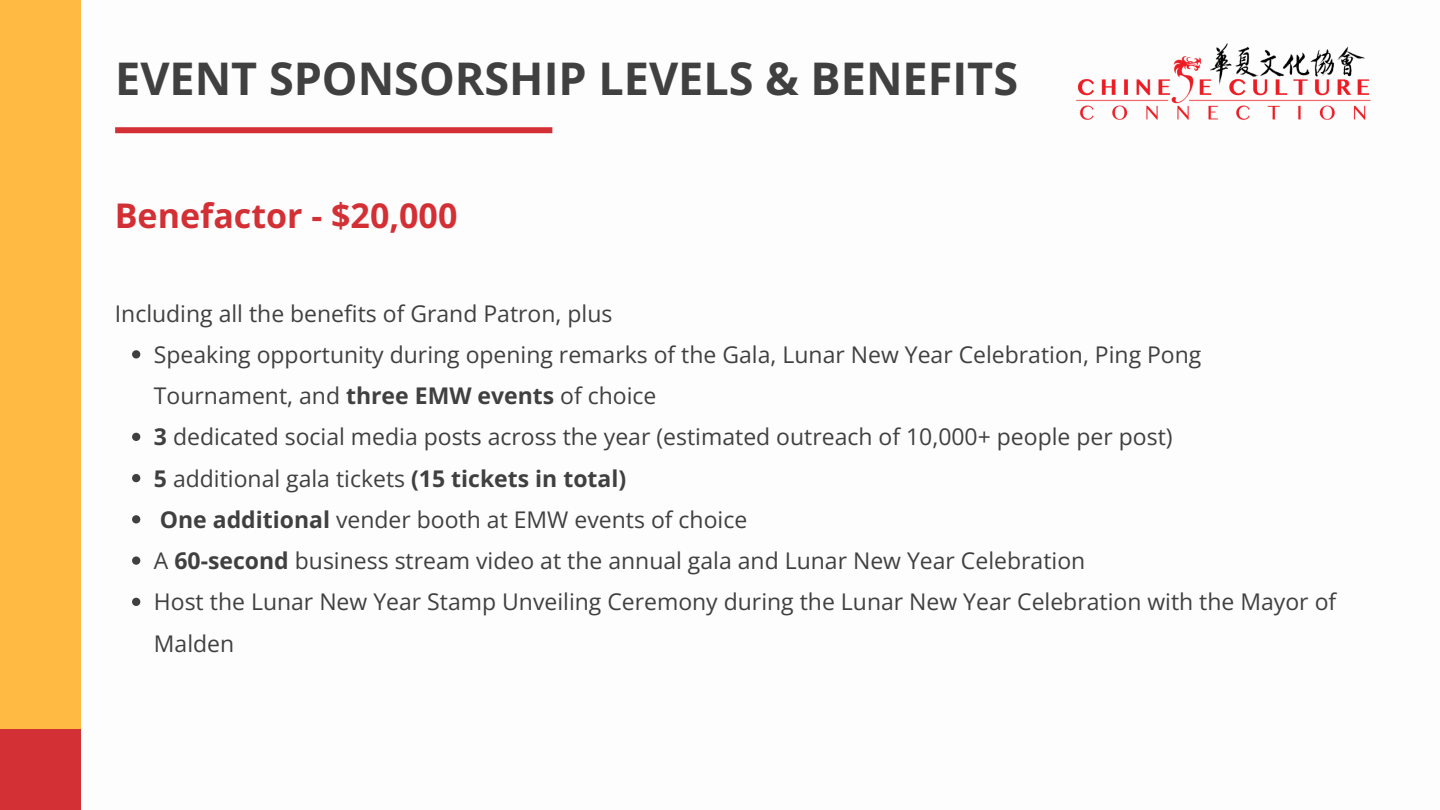
<style>
.page{position:relative;width:1440px;height:810px;background:#fff}
.page>*{position:absolute;margin:0;border:0;box-sizing:border-box;transform-origin:0 0}
.t1{font:700 45px "Open Sans";color:#404040}
.t2{font:700 34px "Open Sans";color:#d33036}
.t3{font:23px/41.2px "Open Sans";color:#404040}
.s1{font-weight:700}
</style>
<div class="page">
<div style="left:0;top:0;width:81px;height:743px;background:#ffba44"></div>
<svg style="left:132px;top:350px;width:8px;height:8px"></svg>
<svg style="left:132px;top:433px;width:8px;height:8px"></svg>
<svg style="left:132px;top:474px;width:8px;height:8px"></svg>
<svg style="left:132px;top:515px;width:8px;height:8px"></svg>
<svg style="left:132px;top:556px;width:8px;height:9px"></svg>
<svg style="left:132px;top:598px;width:8px;height:8px"></svg>
<div style="left:0;top:729px;width:81px;height:81px;background:#d33036"></div>
<div style="left:115px;top:127px;width:437px;height:6px;background:#d33036"></div>
<img style="left:1076px;top:43px;width:295px;height:77px">
<p class="t1" style="left:115px;top:47px;width:904px">EVENT SPONSORSHIP LEVELS &amp; BENEFITS</p>
<p class="t2" style="left:115px;top:192px;width:344px">Benefactor - $20,000</p>
<h1 class="t3" style="left:115px;top:292px;width:499px">Including all the benefits of Grand Patron, plus</h1>
<p class="t3" style="left:154px;top:333px;width:1049px">Speaking opportunity during opening remarks of the Gala, Lunar New Year Celebration, Ping Pong<br>Tournament, and <span class="s1">three EMW events</span> of choice</p>
<h2 class="t3" style="left:154px;top:416px;width:1020px"><span class="s1">3</span> dedicated social media posts across the year (estimated outreach of 10,000+ people per post)</h2>
<p class="t3" style="left:154px;top:457px;width:474px"><span class="s1">5</span> additional gala tickets <span class="s1">(15 tickets in total)</span></p>
<p class="t3" style="left:160px;top:498px;width:589px"><span class="s1">One additional</span> vender booth at EMW events of choice</p>
<p class="t3" style="left:154px;top:540px;width:933px">A <span class="s1">60-second</span> business stream video at the annual gala and Lunar New Year Celebration</p>
<p class="t3" style="left:154px;top:581px;width:1184px">Host the Lunar New Year Stamp Unveiling Ceremony during the Lunar New Year Celebration with the Mayor of<br>Malden</p>
</div>
